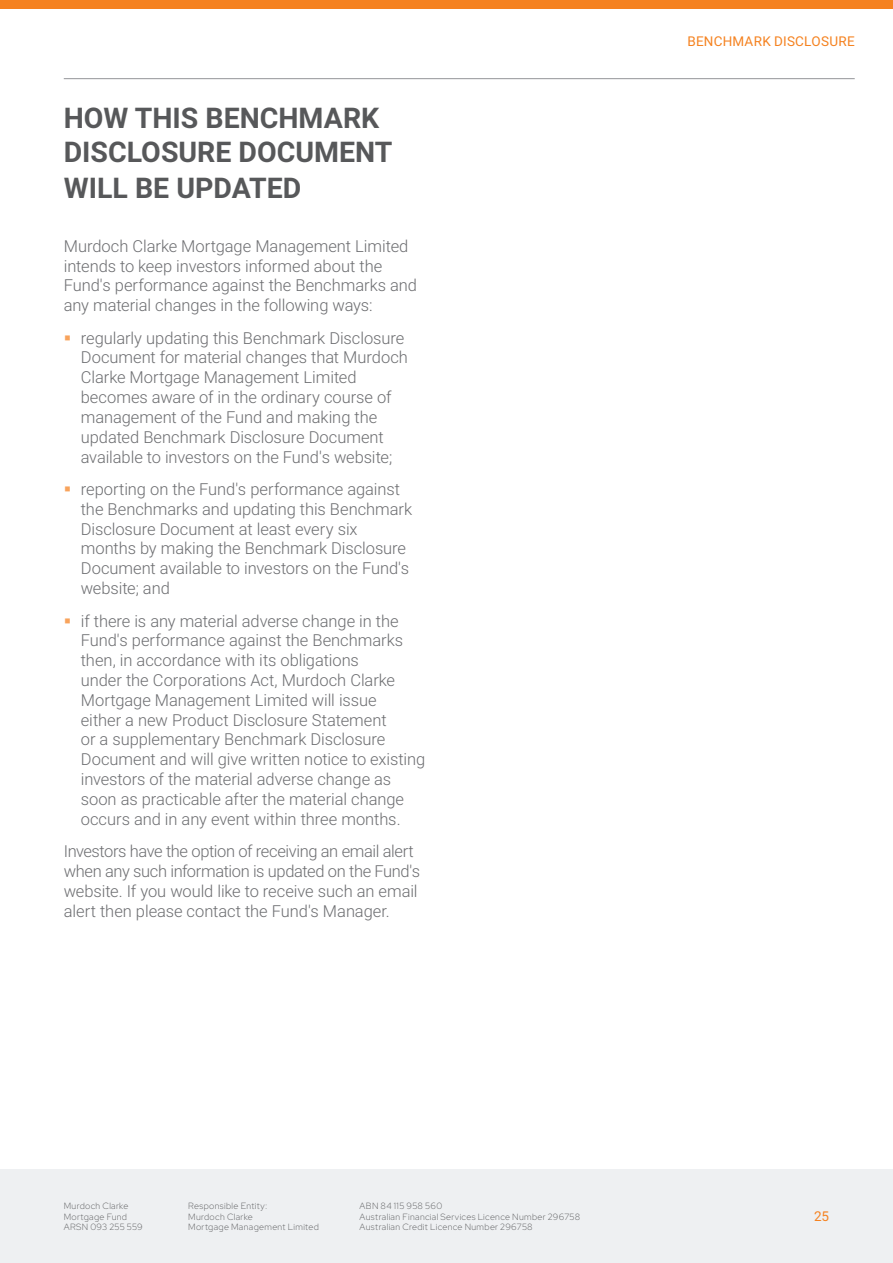
<style>
.page{position:relative;width:893px;height:1263px;background:#fff}
.page>*{position:absolute;margin:0;border:0;box-sizing:border-box;transform-origin:0 0}
.t1{font:700 28.5px/35.1px "Roboto";color:#57585a}
.Body{font:300 16.5px/19.8px "Roboto";letter-spacing:-.005em;color:#6c6d70}
.Body-2{font:13.5px "Roboto";letter-spacing:.015em;color:#f58220}
.t2{font:300 9px/10.8px "Red Hat Display";letter-spacing:.04em;color:#57585a}
</style>
<div class="page">
<hr style="left:64px;top:78px;width:791px;height:1px;background:#939598">
<div style="left:0;top:0;width:893px;height:9px;background:#f58220"></div>
<div style="left:0;top:1169px;width:893px;height:94px;background:#eef0f2"></div>
<h2 class="t1" style="left:64px;top:99px;width:330px">HOW THIS BENCHMARK<br>DISCLOSURE DOCUMENT<br>WILL BE UPDATED</h2>
<p class="Body" style="left:64px;top:235px;width:355px">Murdoch Clarke Mortgage Management Limited intends to keep investors informed about the Fund's performance against the Benchmarks and any material changes in the following ways:</p>
<p class="Body" style="left:81px;top:327px;width:329px">regularly updating this Benchmark Disclosure Document for material changes that Murdoch Clarke Mortgage Management Limited becomes aware of in the ordinary course of management of the Fund and making the updated Benchmark Disclosure Document available to investors on the Fund's website;</p>
<p class="Body" style="left:81px;top:479px;width:333px">reporting on the Fund's performance against the Benchmarks and updating this Benchmark Disclosure Document at least every six months by making the Benchmark Disclosure Document available to investors on the Fund's website; and</p>
<p class="Body" style="left:81px;top:610px;width:346px">if there is any material adverse change in the Fund's performance against the Benchmarks then, in accordance with its obligations<br>under the Corporations Act, Murdoch Clarke Mortgage Management Limited will issue<br>either a new Product Disclosure Statement<br>or a supplementary Benchmark Disclosure Document and will give written notice to existing investors of the material adverse change as soon as practicable after the material change occurs and in any event within three months.</p>
<p class="Body" style="left:64px;top:841px;width:358px">Investors have the option of receiving an email alert when any such information is updated on the Fund's website. If you would like to receive such an email alert then please contact the Fund's Manager.</p>
<p class="Body-2" style="left:687px;top:31px;width:169px">BENCHMARK DISCLOSURE</p>
<p class="t2" style="left:64px;top:1200px;width:80px">Murdoch Clarke<br>Mortgage Fund<br>ARSN 093 255 559</p>
<p class="t2" style="left:360px;top:1200px;width:222px">ABN 84 115 958 560<br>Australian Financial Services Licence Number 296758<br>Australian Credit Licence Number 296758</p>
<p class="t2" style="left:188px;top:1200px;width:132px">Responsible Entity:<br>Murdoch Clarke<br>Mortgage Management Limited</p>
<p class="Body-2" style="left:814px;top:1207px;width:17px">25</p>
</div>
